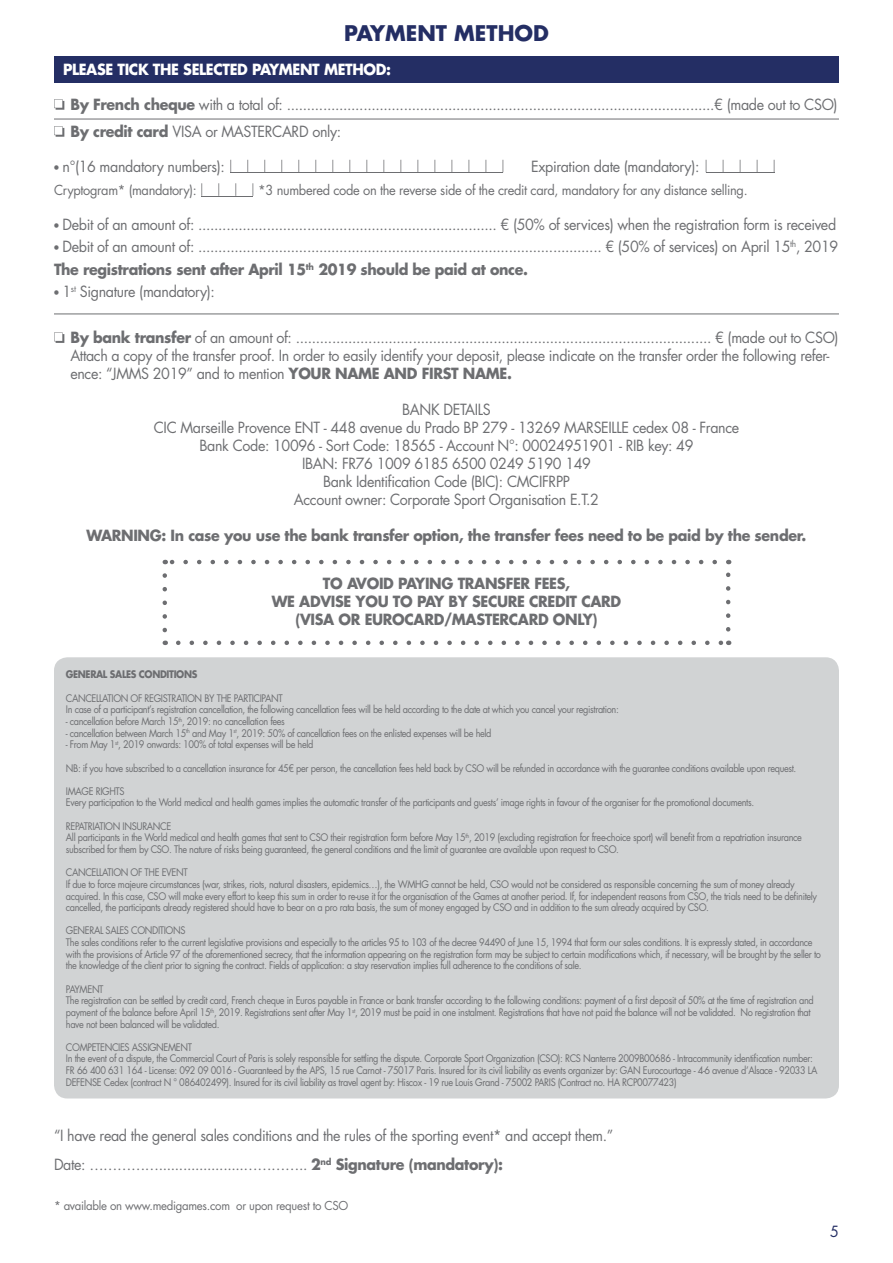
<style>
.page{position:relative;width:893px;height:1263px;background:#fff}
.page>*{position:absolute;margin:0;border:0;box-sizing:border-box;transform-origin:0 0}
.t1{font:700 21px "Futura Std";color:#242e64}
.t2{font:15px/18px "Futura Std";letter-spacing:-.025em;color:#6d6e71;scale:.95 1}
.t3{font:700 15px/18px "Futura Std";letter-spacing:-.025em;color:#6d6e71;text-align:center;scale:.95 1}
.t4{font:700 15px "Futura Std";letter-spacing:-.025em;color:#fff;scale:.95 1}
.t5{font:15px "Futura Std";color:#242e64;scale:.95 1}
.t6{font:13.5px "Futura Std";letter-spacing:-.025em;color:#6d6e71;scale:.95 1}
.t7{font:12px "Futura Std";letter-spacing:-.025em;color:#6d6e71;scale:.95 1}
.t8{font:10.2px/11.7px "Futura Std";letter-spacing:-.04em;color:#6d6e71;scale:.9 1}
.t9{font:700 10.2px "Futura Std";letter-spacing:-.04em;color:#6d6e71;scale:.9 1}
.s1{font-weight:700}
.s2{font-family:"Helvetica";font-weight:700;font-stretch:condensed;font-size:12px}
</style>
<div class="page">
<div style="left:54px;top:657px;width:785px;height:441px;background:#d1d3d4;border-radius:13px"></div>
<div style="left:54px;top:56px;width:785px;height:27px;background:#242e64"></div>
<svg style="left:54px;top:99px;width:10px;height:11px"></svg>
<svg style="left:54px;top:332px;width:10px;height:11px"></svg>
<svg style="left:54px;top:126px;width:10px;height:11px"></svg>
<hr style="left:54px;top:119px;width:785px;height:1px;background:#6d6e71">
<hr style="left:54px;top:314px;width:785px;height:1px;background:#6d6e71">
<hr style="left:230px;top:172px;width:273px;height:1px;background:#6d6e71">
<svg style="left:503px;top:160px;width:1px;height:12px"></svg>
<svg style="left:486px;top:160px;width:1px;height:12px"></svg>
<svg style="left:469px;top:160px;width:1px;height:12px"></svg>
<svg style="left:452px;top:160px;width:1px;height:12px"></svg>
<svg style="left:434px;top:160px;width:1px;height:12px"></svg>
<svg style="left:417px;top:160px;width:1px;height:12px"></svg>
<svg style="left:400px;top:160px;width:1px;height:12px"></svg>
<svg style="left:383px;top:160px;width:1px;height:12px"></svg>
<svg style="left:366px;top:160px;width:1px;height:12px"></svg>
<svg style="left:349px;top:160px;width:1px;height:12px"></svg>
<svg style="left:332px;top:160px;width:1px;height:12px"></svg>
<svg style="left:315px;top:160px;width:1px;height:12px"></svg>
<svg style="left:298px;top:160px;width:1px;height:12px"></svg>
<svg style="left:281px;top:160px;width:1px;height:12px"></svg>
<svg style="left:264px;top:160px;width:1px;height:12px"></svg>
<svg style="left:247px;top:160px;width:1px;height:12px"></svg>
<svg style="left:230px;top:160px;width:1px;height:12px"></svg>
<hr style="left:706px;top:172px;width:68px;height:1px;background:#6d6e71">
<svg style="left:774px;top:160px;width:1px;height:12px"></svg>
<svg style="left:757px;top:160px;width:1px;height:12px"></svg>
<svg style="left:740px;top:160px;width:1px;height:12px"></svg>
<svg style="left:723px;top:160px;width:1px;height:12px"></svg>
<svg style="left:706px;top:160px;width:1px;height:12px"></svg>
<hr style="left:201px;top:196px;width:52px;height:1px;background:#6d6e71">
<svg style="left:253px;top:183px;width:1px;height:13px"></svg>
<svg style="left:235px;top:183px;width:1px;height:13px"></svg>
<svg style="left:218px;top:183px;width:1px;height:13px"></svg>
<svg style="left:201px;top:183px;width:1px;height:13px"></svg>
<svg style="left:178px;top:641px;width:543px;height:4px"></svg>
<svg style="left:163px;top:575px;width:4px;height:70px"></svg>
<svg style="left:726px;top:560px;width:4px;height:69px"></svg>
<svg style="left:165px;top:560px;width:550px;height:4px"></svg>
<h1 class="t1" style="left:344px;top:19px;width:206px">PAYMENT METHOD</h1>
<h2 class="t4" style="left:63px;top:60px;width:347px">PLEASE TICK THE SELECTED PAYMENT METHOD:</h2>
<h2 class="t2" style="left:70px;top:91px;width:809px;line-height:27px"><span class="s1">By French cheque</span> with a total of: ..........................................................................................................€ (made out to CSO)<br><span class="s1">By credit card</span> VISA or MASTERCARD only:</h2>
<h2 class="t2" style="left:54px;top:158px;width:181px"><span class="s2">•</span> n°(16 mandatory numbers):</h2>
<h2 class="t2" style="left:531px;top:158px;width:179px">Expiration date (mandatory):</h2>
<h3 class="t6" style="left:54px;top:181px;width:152px">Cryptogram* (mandatory):</h3>
<h3 class="t6" style="left:258px;top:181px;width:517px">*3 numbered code on the reverse side of the credit card, mandatory for any distance selling.</h3>
<h2 class="t2" style="left:54px;top:215px;width:825px"><span class="s2">•</span> Debit of an amount of: .......................................................................... € (50% of services) when the registration form is received</h2>
<p class="t2" style="left:54px;top:235px;width:827px;line-height:22.5px"><span class="s2">•</span> Debit of an amount of: .................................................................................................... € (50% of services) on April 15<sup>th</sup>, 2019<br><span class="s1">The registrations sent after April 15</span><sup>th</sup> <span class="s1">2019 should be paid at once.</span></p>
<h2 class="t2" style="left:54px;top:283px;width:171px"><span class="s2">•</span> 1<sup>st</sup> Signature (mandatory):</h2>
<p class="t2" style="left:70px;top:329px;width:810px"><span class="s1">By bank transfer</span> of an amount of: ....................................................................................................... € (made out to CSO)<br>Attach a copy of the transfer proof. In order to easily identify your deposit, please indicate on the transfer order the following refer&shy;ence: “JMMS 2019” and to mention <span class="s1">YOUR NAME AND FIRST NAME.</span></p>
<p class="t2" style="left:154px;top:400px;width:618px;text-align:center">BANK DETAILS<br>CIC Marseille Provence ENT - 448 avenue du Prado BP 279 - 13269 MARSEILLE cedex 08 - France Bank Code: 10096 - Sort Code: 18565 - Account N°: 00024951901 - RIB key: 49<br>IBAN: FR76 1009 6185 6500 0249 5190 149<br>Bank Identification Code (BIC): CMCIFRPP<br>Account owner: Corporate Sport Organisation E.T.2</p>
<h2 class="t3" style="left:87px;top:526px;width:759px">WARNING: In case you use the bank transfer option, the transfer fees need to be paid by the sender.</h2>
<h2 class="t3" style="left:272px;top:574px;width:369px">TO AVOID PAYING TRANSFER FEES,<br>WE ADVISE YOU TO PAY BY SECURE CREDIT CARD (VISA OR EUROCARD/MASTERCARD ONLY)</h2>
<p class="t9" style="left:66px;top:668px;width:148px">GENERAL SALES CONDITIONS</p>
<p class="t8" style="left:66px;top:692px;width:616px">CANCELLATION OF REGISTRATION BY THE PARTICIPANT<br>In case of a participant’s registration cancellation, the following cancellation fees will be held according to the date at which you cancel your registration:</p>
<p class="t8" style="left:66px;top:715px;width:245px">- cancellation before March 15<sup>th</sup>, 2019: no cancellation fees</p>
<p class="t8" style="left:66px;top:727px;width:474px">- cancellation between March 15<sup>th</sup> and May 1<sup>st</sup>, 2019: 50% of cancellation fees on the enlisted expenses will be held</p>
<p class="t8" style="left:66px;top:739px;width:276px">- From May 1<sup>st</sup>, 2019 onwards: 100% of total expenses will be held</p>
<p class="t8" style="left:66px;top:762px;width:813px">NB: if you have subscribed to a cancellation insurance for 45€ per person, the cancellation fees held back by CSO will be refunded in accordance with the guarantee conditions available upon request.</p>
<p class="t8" style="left:66px;top:785px;width:766px">IMAGE RIGHTS<br>Every participation to the World medical and health games implies the automatic transfer of the participants and guests’ image rights in favour of the organiser for the promotional documents.</p>
<p class="t8" style="left:66px;top:820px;width:819px">REPATRIATION INSURANCE<br>All participants in the World medical and health games that sent to CSO their registration form before May 15<sup>th</sup>, 2019 (excluding registration for free-choice sport) will benefit from a repatriation insurance subscribed for them by CSO. The nature of risks being guaranteed, the general conditions and the limit of guarantee are available upon request to CSO.</p>
<p class="t8" style="left:66px;top:867px;width:836px">CANCELLATION OF THE EVENT<br>If due to force majeure circumstances (war, strikes, riots, natural disasters, epidemics…), the WMHG cannot be held, CSO would not be considered as responsible concerning the sum of money already acquired. In this case, CSO will make every effort to keep this sum in order to re-use it for the organisation of the Games at another period. If, for independent reasons from CSO, the trials need to be definitely cancelled, the participants already registered should have to bear on a pro rata basis, the sum of money engaged by CSO and in addition to the sum already acquired by CSO.</p>
<p class="t8" style="left:66px;top:925px;width:840px">GENERAL SALES CONDITIONS<br>The sales conditions refer to the current legislative provisions and especially to the articles 95 to 103 of the decree 94490 of June 15, 1994 that form our sales conditions. It is expressly stated, in accordance with the provisions of Article 97 of the aforementioned secrecy, that the information appearing on the registration form may be subject to certain modifications which, if necessary, will be brought by the seller to the knowledge of the client prior to signing the contract. Fields of application: a stay reservation implies full adherence to the conditions of sale.</p>
<p class="t8" style="left:66px;top:983px;width:832px">PAYMENT<br>The registration can be settled by credit card, French cheque in Euros payable in France or bank transfer according to the following conditions: payment of a first deposit of 50% at the time of registration and payment of the balance before April 15<sup>th</sup>, 2019. Registrations sent after May 1<sup>st</sup>, 2019 must be paid in one instalment. Registrations that have not paid the balance will not be validated. No registration that have not been balanced will be validated.</p>
<p class="t8" style="left:66px;top:1041px;width:836px">COMPETENCIES ASSIGNEMENT<br>In the event of a dispute, the Commercial Court of Paris is solely responsible for settling the dispute. Corporate Sport Organization (CSO): RCS Nanterre 2009B00686 - Intracommunity identification number:<br>FR 66 400 631 164 - License: 092 09 0016 - Guaranteed by the APS, 15 rue Carnot - 75017 Paris. Insured for its civil liability as events organizer by: GAN Eurocourtage - 4-6 avenue d’Alsace - 92033 LA DEFENSE Cedex (contract N ° 086402499). Insured for its civil liability as travel agent by: Hiscox - 19 rue Louis Grand - 75002 PARIS (Contract no. HA RCP0077423)</p>
<h2 class="t2" style="left:54px;top:1121px;width:590px;line-height:28.5px">“I have read the general sales conditions and the rules of the sporting event* and accept them.”<br>Date: …………….....................………….. <span class="s1">2</span><sup>nd</sup> <span class="s1">Signature (mandatory):</span></h2>
<p class="t7" style="left:54px;top:1197px;width:311px">* available on www.medigames.com or upon request to CSO</p>
<h2 class="t5" style="left:830px;top:1222px;width:11px">5</h2>
</div>
